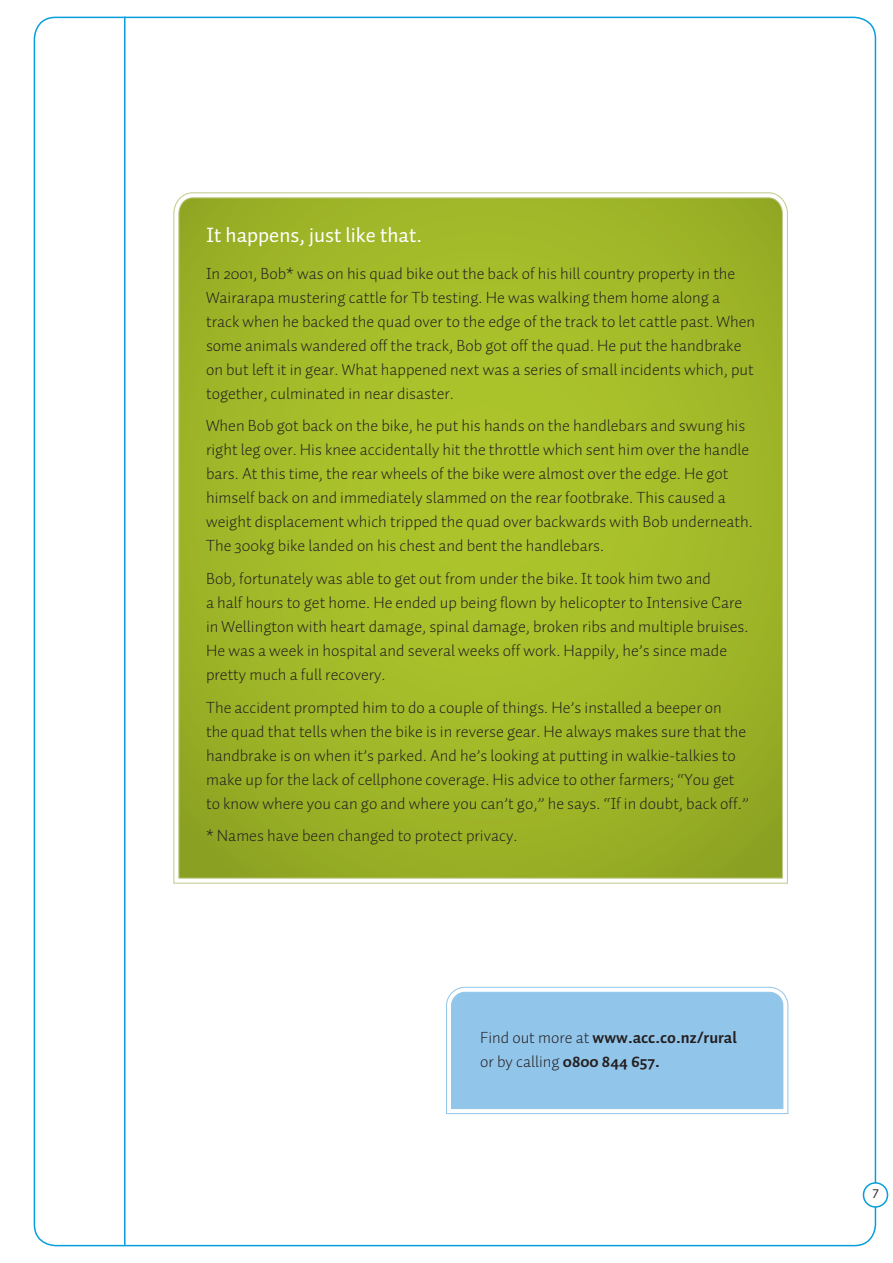
<style>
.page{position:relative;width:893px;height:1263px;background:#fff}
.page>*{position:absolute;margin:0;border:0;box-sizing:border-box;transform-origin:0 0}
.t1{font:21px "Auto 1";color:#fff}
.t2{font:300 16.5px/24px "Auto 1";color:#231f20}
.t3{font:700 16.5px/24px "Auto 1";color:#231f20}
.t4{font:12.75px "Auto 1 Regular LF";color:#231f20}
.s1{font-weight:300}
</style>
<div class="page">
<hr style="left:124px;top:17px;width:1px;height:1228px;background:#069edb">
<div style="left:862px;top:1181px;width:25px;height:26px;border:2px solid #069edb;border-radius:50%"></div>
<svg style="left:173px;top:192px;width:615px;height:692px"></svg>
<svg style="left:178px;top:197px;width:605px;height:682px;background:#a1b829"></svg>
<svg style="left:446px;top:986px;width:342px;height:128px;background:#9ccaeb"></svg>
<p class="t1" style="left:206px;top:222px;width:217px">It happens, just like that.</p>
<p class="t2" style="left:206px;top:261px;width:550px">In 2001, Bob* was on his quad bike out the back of his hill country property in the Wairarapa mustering cattle for Tb testing. He was walking them home along a track when he backed the quad over to the edge of the track to let cattle past. When some animals wandered off the track, Bob got off the quad. He put the handbrake on but left it in gear. What happened next was a series of small incidents which, put together, culminated in near disaster.</p>
<p class="t2" style="left:206px;top:413px;width:548px">When Bob got back on the bike, he put his hands on the handlebars and swung his right leg over. His knee accidentally hit the throttle which sent him over the handle bars. At this time, the rear wheels of the bike were almost over the edge. He got himself back on and immediately slammed on the rear footbrake. This caused a weight displacement which tripped the quad over backwards with Bob underneath.<br>The 300kg bike landed on his chest and bent the handlebars.</p>
<p class="t2" style="left:206px;top:566px;width:543px">Bob, fortunately was able to get out from under the bike. It took him two and<br>a half hours to get home. He ended up being flown by helicopter to Intensive Care in Wellington with heart damage, spinal damage, broken ribs and multiple bruises.<br>He was a week in hospital and several weeks off work. Happily, he’s since made pretty much a full recovery.</p>
<p class="t2" style="left:206px;top:694px;width:544px">The accident prompted him to do a couple of things. He’s installed a beeper on<br>the quad that tells when the bike is in reverse gear. He always makes sure that the handbrake is on when it’s parked. And he’s looking at putting in walkie-talkies to make up for the lack of cellphone coverage. His advice to other farmers; “You get to know where you can go and where you can’t go,” he says. “If in doubt, back off.”</p>
<p class="t2" style="left:206px;top:823px;width:313px">* Names have been changed to protect privacy.</p>
<p class="t3" style="left:480px;top:1024px;width:258px"><span class="s1">Find out more at</span> www.acc.co.nz/rural <span class="s1">or by calling</span> 0800 844 657.</p>
<p class="t4" style="left:872px;top:1185px;width:8px">7</p>
</div>
